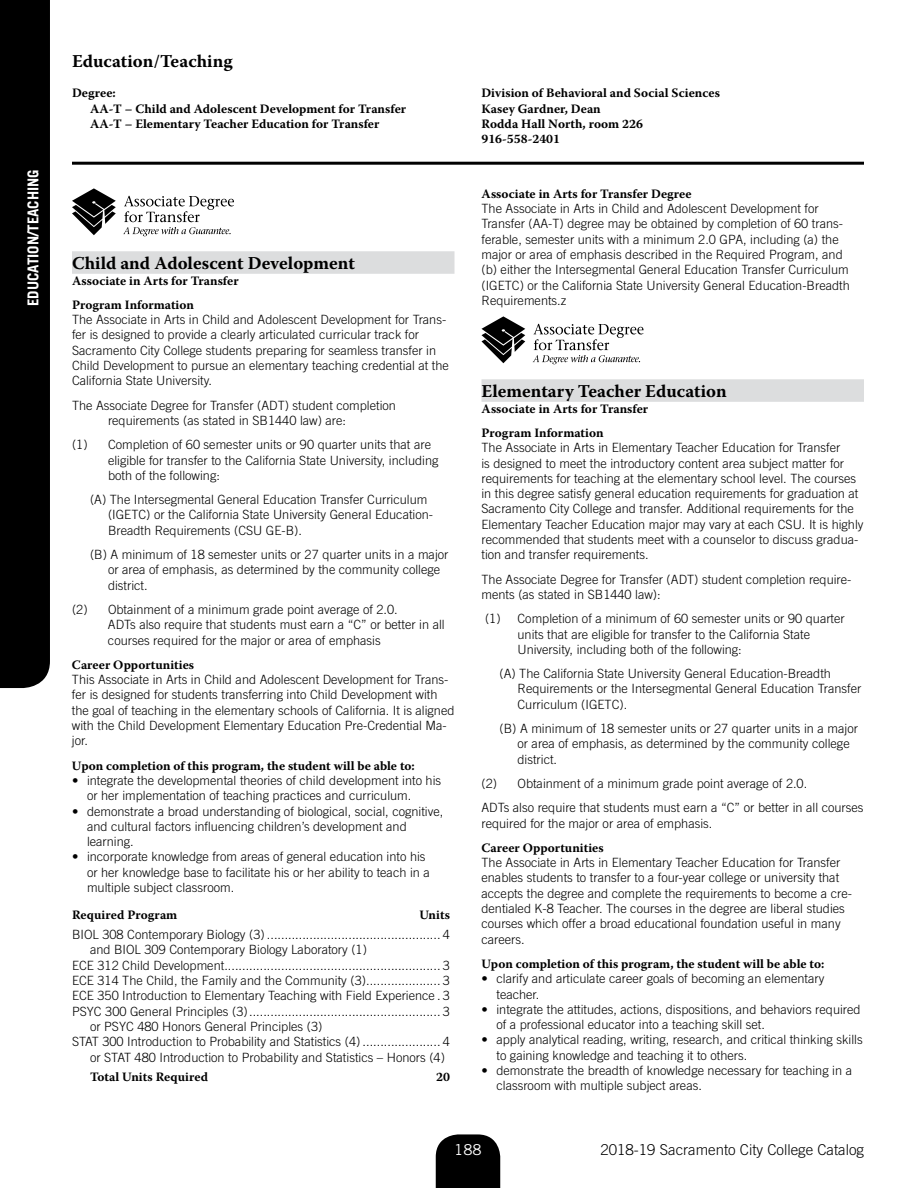
<style>
.page{position:relative;width:918px;height:1188px;background:#fff}
.page>*{position:absolute;margin:0;border:0;box-sizing:border-box;transform-origin:0 0}
.Program_Title{font:700 18px "Warnock Pro";color:#000}
.Headline{font:700 18px "Warnock Pro";color:#000}
.t1{font:300 15px "Trade Gothic";color:#000}
.t2{font:700 15px "Trade Gothic";color:#fff}
.t3{font:15px "Trade Gothic";color:#fff}
.Body_Text{font:300 12.75px/15.3px "Trade Gothic";color:#000}
.tab{font:300 12.75px/15.3px "Trade Gothic";color:#000}
.units_3{font:300 12.75px "Trade Gothic";color:#000}
.Degrees_Majors_SCC{font:300 12.75px/15.3px "Trade Gothic";color:#000}
.Degree{font:700 12.75px "Warnock Pro";color:#000}
.Bold_p06_before{font:700 12.75px "Warnock Pro";color:#000}
.Bold{font:700 12.75px "Warnock Pro";color:#000}
.Bold_warnock{font:700 12.75px "Warnock Pro";color:#000}
.Required_program{font:700 12.75px "Warnock Pro";letter-spacing:.005em;color:#000}
.units_4{font:700 12.75px "Warnock Pro";letter-spacing:.005em;color:#000}
</style>
<div class="page">
<svg style="left:436px;top:1134px;width:64px;height:54px;background:#101010"></svg>
<div style="left:0;top:0;width:50px;height:688px;background:#000"></div>
<div style="left:72px;top:251px;width:382px;height:23px;background:#dcddde"></div>
<svg style="left:123px;top:196px;width:111px;height:40px"></svg>
<svg style="left:72px;top:188px;width:44px;height:47px"></svg>
<div style="left:482px;top:379px;width:382px;height:23px;background:#dcddde"></div>
<svg style="left:533px;top:324px;width:110px;height:40px"></svg>
<svg style="left:482px;top:316px;width:43px;height:47px"></svg>
<hr style="left:72px;top:162px;width:792px;height:3px;background:#000">
<p class="t2" style="left:24px;top:306px;width:138px;rotate:-90deg">EDUCATION/TEACHING</p>
<h1 class="Headline" style="left:72px;top:50px;width:162px">Education/Teaching</h1>
<p class="Degree" style="left:72px;top:85px;width:45px">Degree:</p>
<p class="Degree" style="left:90px;top:101px;width:318px">AA-T – Child and Adolescent Development for Transfer</p>
<p class="Degree" style="left:90px;top:116px;width:291px">AA-T – Elementary Teacher Education for Transfer</p>
<h2 class="Program_Title" style="left:72px;top:253px;width:284px">Child and Adolescent Development</h2>
<h3 class="Bold" style="left:72px;top:273px;width:168px">Associate in Arts for Transfer</h3>
<h3 class="Bold_p06_before" style="left:72px;top:297px;width:124px">Program Information</h3>
<p class="Body_Text" style="left:72px;top:312px;width:378px">The Associate in Arts in Child and Adolescent Development for Trans&shy;fer is designed to provide a clearly articulated curricular track for Sacramento City College students preparing for seamless transfer in Child Development to pursue an elementary teaching credential at the California State University.</p>
<p class="tab" style="left:108px;top:397px;width:289px;text-indent:-36px">The Associate Degree for Transfer (ADT) student completion requirements (as stated in SB1440 law) are:</p>
<p class="tab" style="left:108px;top:437px;width:332px;text-indent:-36px">(1) Completion of 60 semester units or 90 quarter units that are eligible for transfer to the California State University, including both of the following:</p>
<p class="tab" style="left:108px;top:492px;width:327px;text-indent:-18px">(A) The Intersegmental General Education Transfer Curriculum (IGETC) or the California State University General Education-<br>Breadth Requirements (CSU GE-B).</p>
<p class="tab" style="left:108px;top:547px;width:342px;text-indent:-18px">(B) A minimum of 18 semester units or 27 quarter units in a major or area of emphasis, as determined by the community college district.</p>
<p class="tab" style="left:108px;top:602px;width:338px;text-indent:-36px">(2) Obtainment of a minimum grade point average of 2.0.<br>ADTs also require that students must earn a “C” or better in all courses required for the major or area of emphasis</p>
<h3 class="Bold_warnock" style="left:72px;top:657px;width:124px">Career Opportunities</h3>
<p class="Body_Text" style="left:72px;top:672px;width:384px">This Associate in Arts in Child and Adolescent Development for Trans&shy;fer is designed for students transferring into Child Development with the goal of teaching in the elementary schools of California. It is aligned with the Child Development Elementary Education Pre-Credential Ma&shy;jor.</p>
<h3 class="Bold" style="left:72px;top:758px;width:344px">Upon completion of this program, the student will be able to:</h3>
<p class="Body_Text" style="left:87px;top:773px;width:356px;text-indent:-15px">• integrate the developmental theories of child development into his or her implementation of teaching practices and curriculum.</p>
<p class="Body_Text" style="left:87px;top:803px;width:358px;text-indent:-15px">• demonstrate a broad understanding of biological, social, cognitive, and cultural factors influencing children’s development and learning.</p>
<p class="Body_Text" style="left:87px;top:849px;width:344px;text-indent:-15px">• incorporate knowledge from areas of general education into his or her knowledge base to facilitate his or her ability to teach in a multiple subject classroom.</p>
<h3 class="Required_program" style="left:72px;top:908px;width:107px">Required Program</h3>
<h3 class="Required_program" style="left:419px;top:908px;width:32px">Units</h3>
<p class="units_3" style="left:72px;top:927px;width:379px">BIOL 308 Contemporary Biology (3) ................................................. 4</p>
<p class="units_3" style="left:90px;top:942px;width:278px">and BIOL 309 Contemporary Biology Laboratory (1)</p>
<p class="units_3" style="left:72px;top:958px;width:379px">ECE 312 Child Development............................................................. 3</p>
<p class="units_3" style="left:72px;top:973px;width:379px">ECE 314 The Child, the Family and the Community (3)..................... 3</p>
<p class="units_3" style="left:72px;top:988px;width:379px">ECE 350 Introduction to Elementary Teaching with Field Experience . 3</p>
<p class="units_3" style="left:72px;top:1004px;width:379px">PSYC 300 General Principles (3)...................................................... 3</p>
<p class="units_3" style="left:90px;top:1019px;width:234px">or PSYC 480 Honors General Principles (3)</p>
<p class="units_3" style="left:72px;top:1034px;width:379px">STAT 300 Introduction to Probability and Statistics (4) ...................... 4</p>
<p class="units_3" style="left:90px;top:1049px;width:356px">or STAT 480 Introduction to Probability and Statistics – Honors (4)</p>
<p class="units_4" style="left:90px;top:1070px;width:120px">Total Units Required</p>
<p class="units_4" style="left:436px;top:1070px;width:15px">20</p>
<p class="Degree" style="left:482px;top:85px;width:240px">Division of Behavioral and Social Sciences</p>
<p class="Degree" style="left:482px;top:101px;width:121px">Kasey Gardner, Dean</p>
<p class="Degree" style="left:482px;top:116px;width:163px">Rodda Hall North, room 226</p>
<p class="Degree" style="left:482px;top:131px;width:80px">916-558-2401</p>
<h3 class="Bold_p06_before" style="left:482px;top:186px;width:212px">Associate in Arts for Transfer Degree</h3>
<p class="Body_Text" style="left:482px;top:201px;width:370px">The Associate in Arts in Child and Adolescent Development for Transfer (AA-T) degree may be obtained by completion of 60 trans&shy;ferable, semester units with a minimum 2.0 GPA, including (a) the major or area of emphasis described in the Required Program, and (b) either the Intersegmental General Education Transfer Curriculum (IGETC) or the California State University General Education-Breadth Requirements.z</p>
<h2 class="Program_Title" style="left:482px;top:381px;width:247px">Elementary Teacher Education</h2>
<h3 class="Bold" style="left:482px;top:401px;width:168px">Associate in Arts for Transfer</h3>
<h3 class="Bold_p06_before" style="left:482px;top:425px;width:124px">Program Information</h3>
<p class="Body_Text" style="left:482px;top:440px;width:384px">The Associate in Arts in Elementary Teacher Education for Transfer<br>is designed to meet the introductory content area subject matter for requirements for teaching at the elementary school level. The courses in this degree satisfy general education requirements for graduation at Sacramento City College and transfer. Additional requirements for the Elementary Teacher Education major may vary at each CSU. It is highly recommended that students meet with a counselor to discuss gradua&shy;tion and transfer requirements.</p>
<p class="Body_Text" style="left:482px;top:571px;width:372px">The Associate Degree for Transfer (ADT) student completion require&shy;ments (as stated in SB1440 law):</p>
<p class="tab" style="left:485px;top:611px;width:17px">(1)</p>
<p class="tab" style="left:518px;top:611px;width:329px">Completion of a minimum of 60 semester units or 90 quarter units that are eligible for transfer to the California State<br>University, including both of the following:</p>
<p class="tab" style="left:518px;top:666px;width:345px;text-indent:-18px">(A) The California State University General Education-Breadth<br>Requirements or the Intersegmental General Education Transfer<br>Curriculum (IGETC).</p>
<p class="tab" style="left:518px;top:721px;width:342px;text-indent:-18px">(B) A minimum of 18 semester units or 27 quarter units in a major or area of emphasis, as determined by the community college district.</p>
<p class="tab" style="left:482px;top:776px;width:327px">(2) Obtainment of a minimum grade point average of 2.0.</p>
<p class="Body_Text" style="left:482px;top:800px;width:384px">ADTs also require that students must earn a “C” or better in all courses required for the major or area of emphasis.</p>
<h3 class="Bold_warnock" style="left:482px;top:840px;width:124px">Career Opportunities</h3>
<p class="Degrees_Majors_SCC" style="left:482px;top:855px;width:372px">The Associate in Arts in Elementary Teacher Education for Transfer enables students to transfer to a four-year college or university that accepts the degree and complete the requirements to become a cre&shy;dentialed K-8 Teacher. The courses in the degree are liberal studies courses which offer a broad educational foundation useful in many careers.</p>
<h3 class="Bold_p06_before" style="left:482px;top:956px;width:344px">Upon completion of this program, the student will be able to:</h3>
<p class="Body_Text" style="left:496px;top:971px;width:329px;text-indent:-15px">• clarify and articulate career goals of becoming an elementary teacher.</p>
<p class="Body_Text" style="left:496px;top:1001px;width:366px;text-indent:-15px">• integrate the attitudes, actions, dispositions, and behaviors required of a professional educator into a teaching skill set.</p>
<p class="Body_Text" style="left:496px;top:1032px;width:368px;text-indent:-15px">• apply analytical reading, writing, research, and critical thinking skills to gaining knowledge and teaching it to others.</p>
<p class="Body_Text" style="left:496px;top:1063px;width:357px;text-indent:-15px">• demonstrate the breadth of knowledge necessary for teaching in a classroom with multiple subject areas.</p>
<p class="t3" style="left:454px;top:1140px;width:29px">188</p>
<p class="t1" style="left:601px;top:1141px;width:265px">2018-19 Sacramento City College Catalog</p>
</div>
